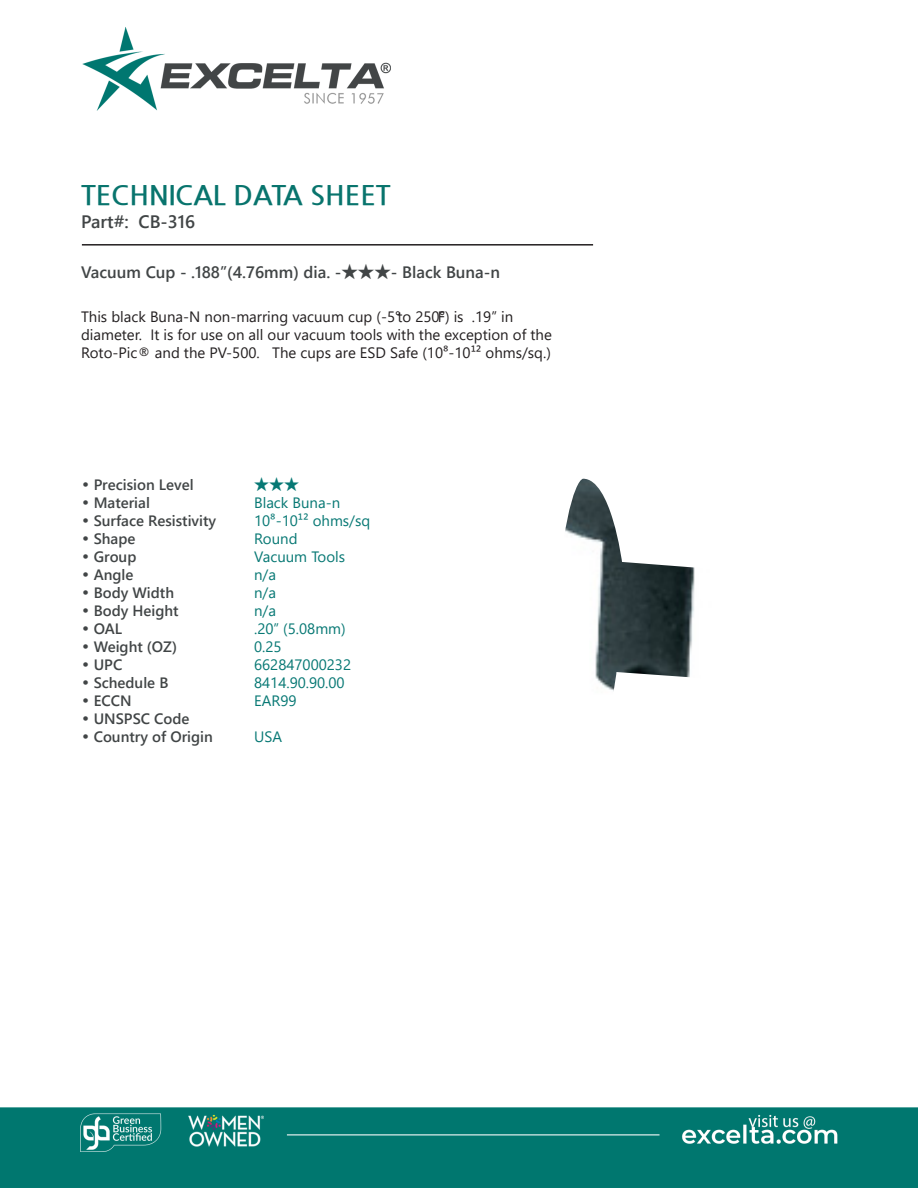
<style>
.page{position:relative;width:918px;height:1188px;background:#fff}
.page>*{position:absolute;margin:0;border:0;box-sizing:border-box;transform-origin:0 0}
.t1{font:700 27px "Nanum Gothic";color:#08746d}
.t2{font:700 18px "Yu Gothic UI";color:#414546}
.t3{font:700 16.5px "Yu Gothic UI";color:#414546}
.t4{font:15px/18px "Yu Gothic UI";color:#231f20}
.CT_s_CTM{font:700 15px "Yu Gothic UI";color:#414546}
.CT_s_CTM-2{font:15px "Yu Gothic UI";color:#077874}
.s1{font-family:"Century Gothic";font-weight:400}
</style>
<div class="page">
<img style="left:0;top:27px;width:918px;height:1161px">
<hr style="left:82px;top:244px;width:511px;height:2px;background:#231f20">
<img style="left:558px;top:329px;width:187px;height:422px">
<p class="t1" style="left:81px;top:182px;width:311px">TECHNICAL DATA SHEET</p>
<p class="t2" style="left:81px;top:212px;width:116px">Part#: CB-316</p>
<p class="t3" style="left:81px;top:262px;width:421px">Vacuum Cup - .188”(4.76mm) dia. -★★★- Black Buna-n</p>
<p class="t4" style="left:81px;top:306px;width:472px">This black Buna-N non-marring vacuum cup (-5°to 250°F) is .19” in diameter. It is for use on all our vacuum tools with the exception of the<br>Roto-Pic® and the PV-500. The cups are ESD Safe (10⁸-10¹² ohms/sq.)</p>
<p class="CT_s_CTM" style="left:81px;top:476px;width:114px"><span class="s1">•</span> Precision Level</p>
<p class="CT_s_CTM-2" style="left:254px;top:471px;width:46px">★★★</p>
<p class="CT_s_CTM" style="left:81px;top:494px;width:70px"><span class="s1">•</span> Material</p>
<p class="CT_s_CTM-2" style="left:254px;top:489px;width:88px">Black Buna-n</p>
<p class="CT_s_CTM" style="left:81px;top:512px;width:137px"><span class="s1">•</span> Surface Resistivity</p>
<p class="CT_s_CTM-2" style="left:254px;top:507px;width:118px">10⁸-10¹² ohms/sq</p>
<p class="CT_s_CTM" style="left:81px;top:530px;width:56px"><span class="s1">•</span> Shape</p>
<p class="CT_s_CTM-2" style="left:254px;top:525px;width:45px">Round</p>
<p class="CT_s_CTM" style="left:81px;top:548px;width:57px"><span class="s1">•</span> Group</p>
<p class="CT_s_CTM-2" style="left:254px;top:543px;width:93px">Vacuum Tools</p>
<p class="CT_s_CTM" style="left:81px;top:566px;width:54px"><span class="s1">•</span> Angle</p>
<p class="CT_s_CTM-2" style="left:254px;top:561px;width:23px">n/a</p>
<p class="CT_s_CTM" style="left:81px;top:584px;width:95px"><span class="s1">•</span> Body Width</p>
<p class="CT_s_CTM-2" style="left:254px;top:579px;width:23px">n/a</p>
<p class="CT_s_CTM" style="left:81px;top:602px;width:99px"><span class="s1">•</span> Body Height</p>
<p class="CT_s_CTM-2" style="left:254px;top:597px;width:23px">n/a</p>
<p class="CT_s_CTM" style="left:81px;top:620px;width:43px"><span class="s1">•</span> OAL</p>
<p class="CT_s_CTM-2" style="left:254px;top:615px;width:93px">.20” (5.08mm)</p>
<p class="CT_s_CTM" style="left:81px;top:638px;width:98px"><span class="s1">•</span> Weight (OZ)</p>
<p class="CT_s_CTM-2" style="left:254px;top:633px;width:29px">0.25</p>
<p class="CT_s_CTM" style="left:81px;top:656px;width:43px"><span class="s1">•</span> UPC</p>
<p class="CT_s_CTM-2" style="left:254px;top:651px;width:99px">662847000232</p>
<p class="CT_s_CTM" style="left:81px;top:674px;width:89px"><span class="s1">•</span> Schedule B</p>
<p class="CT_s_CTM-2" style="left:254px;top:669px;width:92px">8414.90.90.00</p>
<p class="CT_s_CTM" style="left:81px;top:692px;width:52px"><span class="s1">•</span> ECCN</p>
<p class="CT_s_CTM-2" style="left:254px;top:687px;width:44px">EAR99</p>
<p class="CT_s_CTM" style="left:81px;top:710px;width:110px"><span class="s1">•</span> UNSPSC Code</p>
<p class="CT_s_CTM" style="left:81px;top:728px;width:133px"><span class="s1">•</span> Country of Origin</p>
<p class="CT_s_CTM-2" style="left:254px;top:723px;width:29px">USA</p>
</div>
